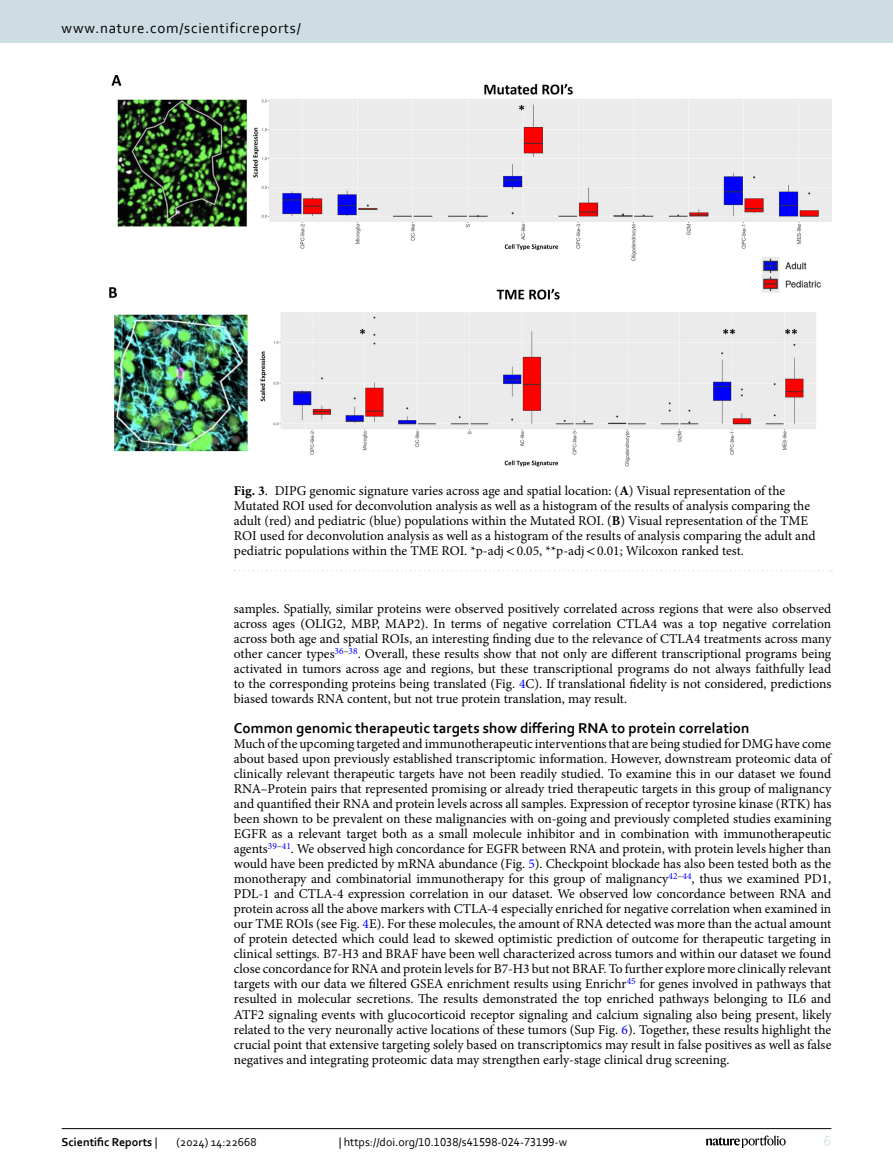
<style>
.page{position:relative;width:893px;height:1174px;background:#fff}
.page>*{position:absolute;margin:0;border:0;box-sizing:border-box;transform-origin:0 0}
.Head_2{font:700 15px "Corbel";color:#000}
.t1{font:15px "Corbel";letter-spacing:.05em;color:#000}
.t2{font:15px "Corbel";color:#d9e4eb}
.Body_Text{font:13.5px/15px "Minion Pro";letter-spacing:-.005em;color:#000;text-align:justify}
.Figure_Caption{font:13.5px/15px "Minion Pro";letter-spacing:-.005em;color:#000}
.t3{font:12px "Corbel";color:#000}
.t4{font:700 12px "Corbel";color:#000}
.s1{font-weight:700}
.s2{font-family:"STIX"}
.s3{color:#00f}
.s4{font-weight:400}
</style>
<div class="page">
<img style="left:109px;top:76px;width:722px;height:391px">
<svg style="left:235px;top:570px;width:597px;height:1px"></svg>
<hr style="left:62px;top:1128px;width:769px;height:1px;background:#000">
<svg style="left:706px;top:1135px;width:80px;height:12px"></svg>
<div style="left:0;top:0;width:893px;height:43px;background:#cedde4"></div>
<p class="t1" style="left:62px;top:18px;width:241px">www.nature.com/scientificreports/</p>
<p class="Figure_Caption" style="left:234px;top:483px;width:583px"><span class="s1">Fig. 3</span>. DIPG genomic signature varies across age and spatial location: (<span class="s1">A</span>) Visual representation of the Mutated ROI used for deconvolution analysis as well as a histogram of the results of analysis comparing the adult (red) and pediatric (blue) populations within the Mutated ROI. (<span class="s1">B</span>) Visual representation of the TME ROI used for deconvolution analysis as well as a histogram of the results of analysis comparing the adult and pediatric populations within the TME ROI. *p-adj<span class="s2">&lt;</span>0.05, **p-adj<span class="s2">&lt;</span>0.01; Wilcoxon ranked test.</p>
<p class="Body_Text" style="left:234px;top:601px;width:599px">samples. Spatially, similar proteins were observed positively correlated across regions that were also observed across ages (OLIG2, MBP, MAP2). In terms of negative correlation CTLA4 was a top negative correlation across both age and spatial ROIs, an interesting finding due to the relevance of CTLA4 treatments across many other cancer types<sup>36</sup><sup>–</sup><sup>38</sup>. Overall, these results show that not only are different transcriptional programs being activated in tumors across age and regions, but these transcriptional programs do not always faithfully lead to the corresponding proteins being translated (Fig. <span class="s3">4</span>C). If translational fidelity is not considered, predictions biased towards RNA content, but not true protein translation, may result.</p>
<p class="Head_2" style="left:234px;top:719px;width:517px">Common genomic therapeutic targets show differing RNA to protein correlation</p>
<p class="Body_Text" style="left:234px;top:736px;width:599px">Much of the upcoming targeted and immunotherapeutic interventions that are being studied for DMG have come about based upon previously established transcriptomic information. However, downstream proteomic data of clinically relevant therapeutic targets have not been readily studied. To examine this in our dataset we found RNA–Protein pairs that represented promising or already tried therapeutic targets in this group of malignancy and quantified their RNA and protein levels across all samples. Expression of receptor tyrosine kinase (RTK) has been shown to be prevalent on these malignancies with on-going and previously completed studies examining EGFR as a relevant target both as a small molecule inhibitor and in combination with immunotherapeutic agents<sup>39</sup><sup>–</sup><sup>41</sup>. We observed high concordance for EGFR between RNA and protein, with protein levels higher than would have been predicted by mRNA abundance (Fig. <span class="s3">5</span>). Checkpoint blockade has also been tested both as the monotherapy and combinatorial immunotherapy for this group of malignancy<sup>42</sup><sup>–</sup><sup>44</sup>, thus we examined PD1, PDL-1 and CTLA-4 expression correlation in our dataset. We observed low concordance between RNA and protein across all the above markers with CTLA-4 especially enriched for negative correlation when examined in our TME ROIs (see Fig. <span class="s3">4</span>E). For these molecules, the amount of RNA detected was more than the actual amount of protein detected which could lead to skewed optimistic prediction of outcome for therapeutic targeting in clinical settings. B7-H3 and BRAF have been well characterized across tumors and within our dataset we found close concordance for RNA and protein levels for B7-H3 but not BRAF. To further explore more clinically relevant targets with our data we filtered GSEA enrichment results using Enrichr<sup>45</sup> for genes involved in pathways that resulted in molecular secretions. The results demonstrated the top enriched pathways belonging to IL6 and ATF2 signaling events with glucocorticoid receptor signaling and calcium signaling also being present, likely related to the very neuronally active locations of these tumors (Sup Fig. <span class="s3">6</span>). Together, these results highlight the crucial point that extensive targeting solely based on transcriptomics may result in false positives as well as false negatives and integrating proteomic data may strengthen early-stage clinical drug screening.</p>
<p class="t4" style="left:62px;top:1134px;width:97px">Scientific Reports <span class="s4">|</span></p>
<p class="t3" style="left:177px;top:1134px;width:82px">(2024) 14:22668</p>
<p class="t3" style="left:339px;top:1134px;width:230px">| https://doi.org/10.1038/s41598-024-73199-w</p>
<p class="t2" style="left:824px;top:1132px;width:9px">6</p>
</div>
